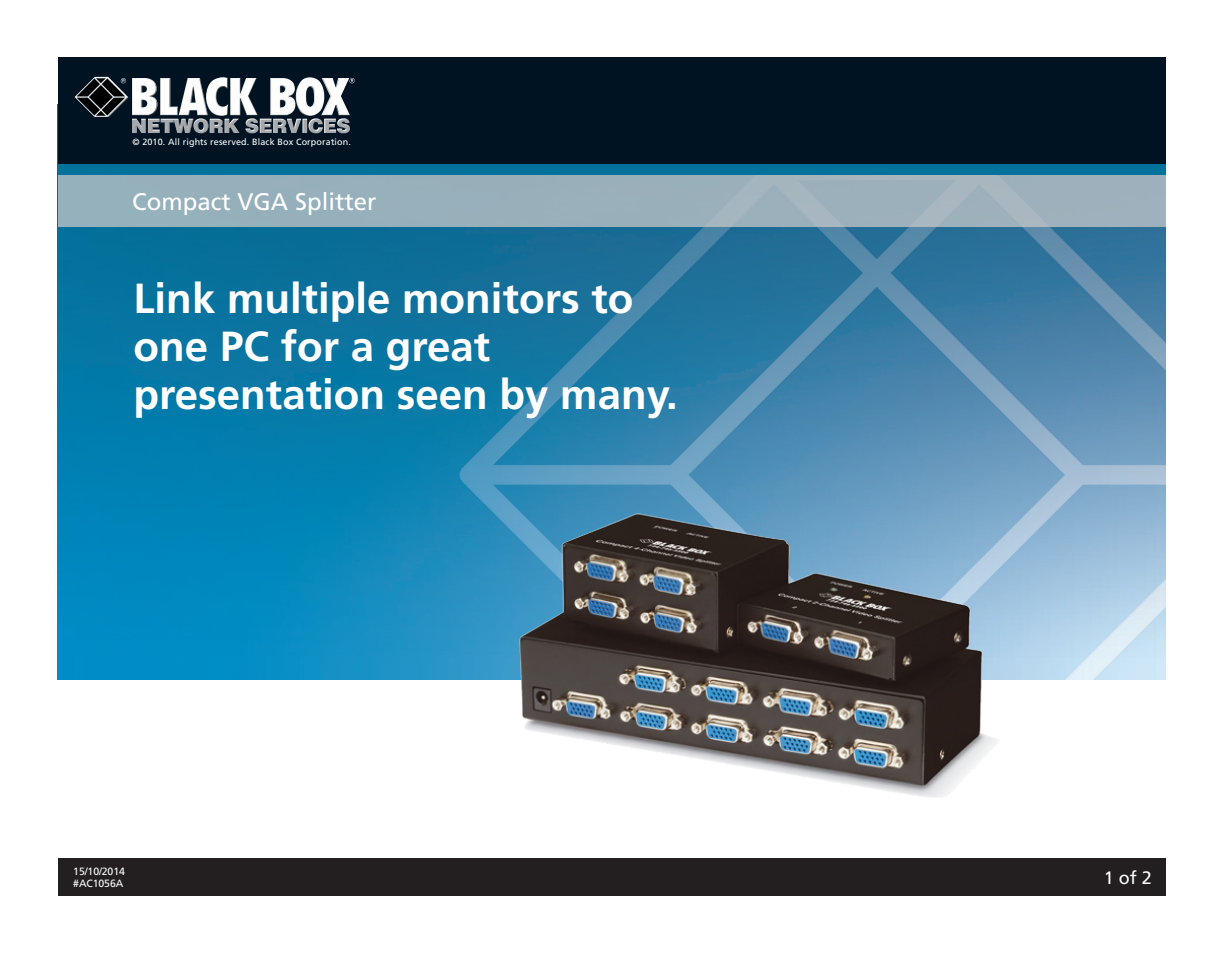
<style>
.page{position:relative;width:1223px;height:953px;background:#fff}
.page>*{position:absolute;margin:0;border:0;box-sizing:border-box;transform-origin:0 0}
.Benefit_line_DS09{font:700 42px/48px "Frutiger";color:#fff}
.Product_Name_DS09{font:24px "Frutiger";color:#fff}
.t1{font:18px "Frutiger";color:#fff}
.t2{font:10.5px/12px "Frutiger";letter-spacing:-.01em;color:#fff}
.t3{font:9px "Frutiger";letter-spacing:.015em;color:#fff}
</style>
<div class="page">
<img style="left:58px;top:226px;width:1107px;height:453px">
<div style="left:58px;top:58px;width:1107px;height:106px;background:#001322"></div>
<div style="left:58px;top:164px;width:1107px;height:10px;background:#00729b"></div>
<div style="left:58px;top:174px;width:1107px;height:52px;background:linear-gradient(to right,#93b0bb,#a2b2bc)"></div>
<img style="left:75px;top:77px;width:275px;height:43px">
<div style="left:58px;top:857px;width:1107px;height:38px;background:#231f20"></div>
<img style="left:505px;top:474px;width:505px;height:324px">
<p class="t3" style="left:132px;top:137px;width:220px">© 2010. All rights reserved. Black Box Corporation.</p>
<p class="Product_Name_DS09" style="left:132px;top:187px;width:246px">Compact VGA Splitter</p>
<p class="Benefit_line_DS09" style="left:134px;top:274px;width:545px">Link multiple monitors to one PC for a great presentation seen by many.</p>
<p class="t2" style="left:73px;top:864px;width:53px">15/10/2014 #AC1056A</p>
<p class="t1" style="left:1103px;top:866px;width:50px">1 of 2</p>
</div>
